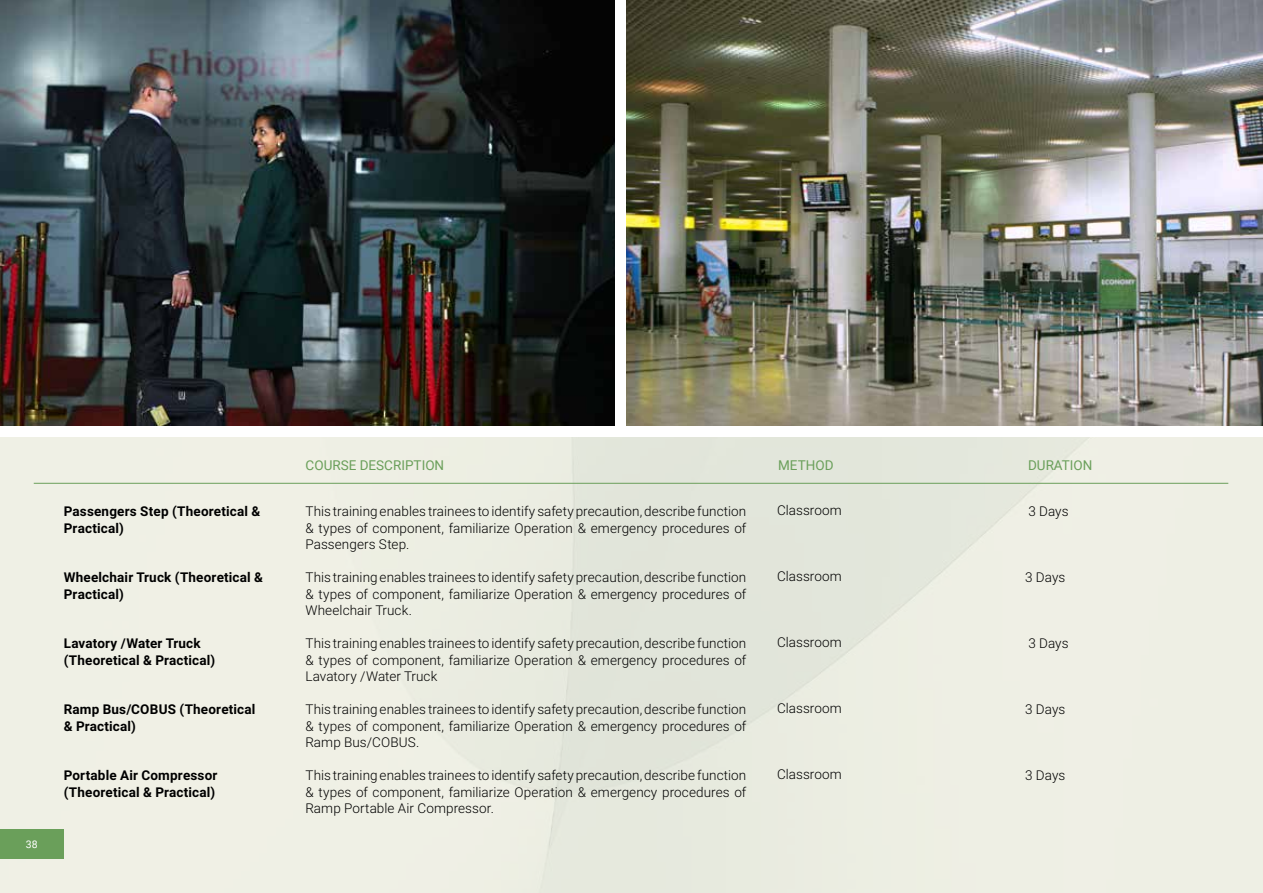
<style>
.page{position:relative;width:1263px;height:893px;background:#fff}
.page>*{position:absolute;margin:0;border:0;box-sizing:border-box;transform-origin:0 0}
.t1{font:300 13.5px/16.5px "Roboto";letter-spacing:.005em;color:#000;text-align:justify}
.t2{font:700 13.5px/16.5px "Roboto";letter-spacing:.015em;color:#000}
.t3{font:13.5px "Roboto";color:#6a9f5a}
.t4{font:10.5px "Roboto";color:#fff}
</style>
<div class="page">
<img style="left:0;top:0;width:615px;height:426px">
<img style="left:626px;top:0;width:637px;height:426px">
<img style="left:1262px;top:485px;width:1px;height:408px">
<hr style="left:34px;top:483px;width:1194px;height:1px;background:#6a9f5a">
<div style="left:0;top:829px;width:64px;height:30px;background:#6a9f5a"></div>
<p class="t4" style="left:26px;top:837px;width:13px">38</p>
<p class="t2" style="left:64px;top:503px;width:198px">Passengers Step (Theoretical &amp;<br>Practical)</p>
<p class="t2" style="left:64px;top:569px;width:201px">Wheelchair Truck (Theoretical &amp;<br>Practical)</p>
<p class="t2" style="left:64px;top:635px;width:153px">Lavatory /Water Truck (Theoretical &amp; Practical)</p>
<p class="t2" style="left:64px;top:701px;width:193px">Ramp Bus/COBUS (Theoretical &amp; Practical)</p>
<p class="t2" style="left:64px;top:767px;width:155px">Portable Air Compressor (Theoretical &amp; Practical)</p>
<p class="t3" style="left:306px;top:456px;width:140px">COURSE DESCRIPTION</p>
<p class="t3" style="left:778px;top:456px;width:57px">METHOD</p>
<p class="t3" style="left:1028px;top:456px;width:66px">DURATION</p>
<p class="t1" style="left:305px;top:503px;width:442px">This training enables trainees to identify safety precaution, describe function &amp; types of component, familiarize Operation &amp; emergency procedures of Passengers Step.</p>
<p class="t1" style="left:305px;top:569px;width:442px">This training enables trainees to identify safety precaution, describe function &amp; types of component, familiarize Operation &amp; emergency procedures of Wheelchair Truck.</p>
<p class="t1" style="left:305px;top:635px;width:442px">This training enables trainees to identify safety precaution, describe function &amp; types of component, familiarize Operation &amp; emergency procedures of Lavatory /Water Truck</p>
<p class="t1" style="left:305px;top:701px;width:442px">This training enables trainees to identify safety precaution, describe function &amp; types of component, familiarize Operation &amp; emergency procedures of Ramp Bus/COBUS.</p>
<p class="t1" style="left:305px;top:767px;width:442px">This training enables trainees to identify safety precaution, describe function &amp; types of component, familiarize Operation &amp; emergency procedures of Ramp Portable Air Compressor.</p>
<p class="t1" style="left:777px;top:502px;width:66px">Classroom</p>
<p class="t1" style="left:777px;top:568px;width:66px">Classroom</p>
<p class="t1" style="left:777px;top:634px;width:66px">Classroom</p>
<p class="t1" style="left:777px;top:700px;width:66px">Classroom</p>
<p class="t1" style="left:777px;top:766px;width:66px">Classroom</p>
<p class="t1" style="left:1028px;top:503px;width:42px">3 Days</p>
<p class="t1" style="left:1025px;top:569px;width:42px">3 Days</p>
<p class="t1" style="left:1028px;top:635px;width:42px">3 Days</p>
<p class="t1" style="left:1025px;top:701px;width:42px">3 Days</p>
<p class="t1" style="left:1025px;top:767px;width:42px">3 Days</p>
</div>
